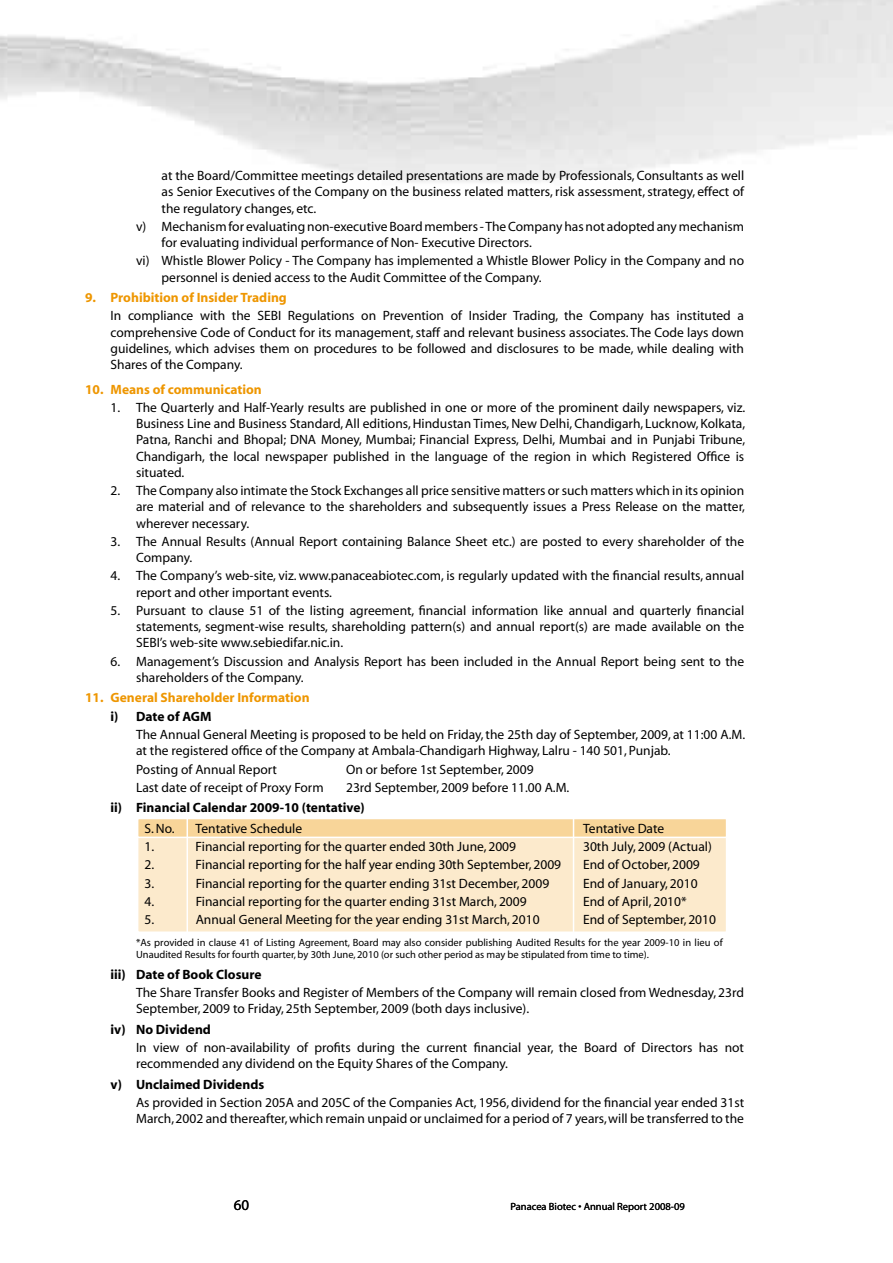
<style>
.page{position:relative;width:893px;height:1263px;background:#fff}
.page>*{position:absolute;margin:0;border:0;box-sizing:border-box;transform-origin:0 0}
.t1{font:15px "Myriad Pro";color:#000}
.t2{font:13.5px/16.2px "Myriad";color:#000}
.t3{font:700 13.5px "Myriad";color:#000}
.t4{font:700 13.5px "Myriad";color:#ee9601}
.t5{font:10.5px/12.6px "Myriad";color:#000}
</style>
<div class="page">
<div style="left:137px;top:818px;width:590px;height:115px;background:#fceacc;border:2px solid #fff"></div>
<div style="left:137px;top:818px;width:590px;height:20px;background:#f8d599;border:2px solid #fff"></div>
<hr style="left:573px;top:819px;width:1px;height:113px;background:#fff">
<hr style="left:187px;top:819px;width:1px;height:113px;background:#fff">
<p class="t2" style="left:162px;top:168px;width:584px;text-align:justify">at the Board/Committee meetings detailed presentations are made by Professionals, Consultants as well as Senior Executives of the Company on the business related matters, risk assessment, strategy, effect of the regulatory changes, etc.</p>
<p class="t2" style="left:162px;top:219px;width:584px;text-indent:-26px">v) Mechanism for evaluating non-executive Board members - The Company has not adopted any mechanism for evaluating individual performance of Non- Executive Directors.</p>
<p class="t2" style="left:162px;top:253px;width:584px;text-indent:-26px">vi) Whistle Blower Policy - The Company has implemented a Whistle Blower Policy in the Company and no personnel is denied access to the Audit Committee of the Company.</p>
<p class="t4" style="left:85px;top:291px;width:203px">9. Prohibition of Insider Trading</p>
<p class="t2" style="left:111px;top:308px;width:635px;text-align:justify">In compliance with the SEBI Regulations on Prevention of Insider Trading, the Company has instituted a comprehensive Code of Conduct for its management, staff and relevant business associates. The Code lays down guidelines, which advises them on procedures to be followed and disclosures to be made, while dealing with Shares of the Company.</p>
<p class="t4" style="left:85px;top:382px;width:178px">10. Means of communication</p>
<p class="t2" style="left:136px;top:400px;width:611px;text-align:justify;text-indent:-26px">1. The Quarterly and Half-Yearly results are published in one or more of the prominent daily newspapers, viz.<br>Business Line and Business Standard, All editions, Hindustan Times, New Delhi, Chandigarh, Lucknow, Kolkata, Patna, Ranchi and Bhopal; DNA Money, Mumbai; Financial Express, Delhi, Mumbai and in Punjabi Tribune, Chandigarh, the local newspaper published in the language of the region in which Registered Office is situated.</p>
<p class="t2" style="left:136px;top:483px;width:610px;text-align:justify;text-indent:-26px">2. The Company also intimate the Stock Exchanges all price sensitive matters or such matters which in its opinion are material and of relevance to the shareholders and subsequently issues a Press Release on the matter, wherever necessary.</p>
<p class="t2" style="left:136px;top:534px;width:610px;text-indent:-26px">3. The Annual Results (Annual Report containing Balance Sheet etc.) are posted to every shareholder of the<br>Company.</p>
<p class="t2" style="left:136px;top:568px;width:610px;text-indent:-26px">4. The Company’s web-site, viz. www.panaceabiotec.com, is regularly updated with the financial results, annual report and other important events.</p>
<p class="t2" style="left:136px;top:603px;width:610px;text-align:justify;text-indent:-26px">5. Pursuant to clause 51 of the listing agreement, financial information like annual and quarterly financial statements, segment-wise results, shareholding pattern(s) and annual report(s) are made available on the SEBI’s web-site www.sebiedifar.nic.in.</p>
<p class="t2" style="left:136px;top:654px;width:610px;text-indent:-26px">6. Management’s Discussion and Analysis Report has been included in the Annual Report being sent to the shareholders of the Company.</p>
<p class="t4" style="left:85px;top:691px;width:226px">11. General Shareholder Information</p>
<p class="t3" style="left:111px;top:709px;width:102px">i) Date of AGM</p>
<p class="t2" style="left:136px;top:727px;width:611px">The Annual General Meeting is proposed to be held on Friday, the 25th day of September, 2009, at 11:00 A.M. at the registered office of the Company at Ambala-Chandigarh Highway, Lalru - 140 501, Punjab.</p>
<p class="t2" style="left:136px;top:761px;width:142px">Posting of Annual Report</p>
<p class="t2" style="left:346px;top:761px;width:189px">On or before 1st September, 2009</p>
<p class="t2" style="left:136px;top:780px;width:189px">Last date of receipt of Proxy Form</p>
<p class="t2" style="left:346px;top:780px;width:225px">23rd September, 2009 before 11.00 A.M.</p>
<p class="t3" style="left:111px;top:801px;width:256px">ii) Financial Calendar 2009-10 (tentative)</p>
<p class="t2" style="left:145px;top:821px;width:32px">S. No.</p>
<p class="t2" style="left:196px;top:821px;width:108px">Tentative Schedule</p>
<p class="t2" style="left:583px;top:821px;width:83px">Tentative Date</p>
<p class="t2" style="left:145px;top:839px;width:11px">1.</p>
<p class="t2" style="left:196px;top:839px;width:322px">Financial reporting for the quarter ended 30th June, 2009</p>
<p class="t2" style="left:583px;top:839px;width:130px">30th July, 2009 (Actual)</p>
<p class="t2" style="left:145px;top:857px;width:11px">2.</p>
<p class="t2" style="left:196px;top:857px;width:367px">Financial reporting for the half year ending 30th September, 2009</p>
<p class="t2" style="left:583px;top:857px;width:118px">End of October, 2009</p>
<p class="t2" style="left:145px;top:876px;width:11px">3.</p>
<p class="t2" style="left:196px;top:876px;width:355px">Financial reporting for the quarter ending 31st December, 2009</p>
<p class="t2" style="left:583px;top:876px;width:116px">End of January, 2010</p>
<p class="t2" style="left:145px;top:894px;width:11px">4.</p>
<p class="t2" style="left:196px;top:894px;width:333px">Financial reporting for the quarter ending 31st March, 2009</p>
<p class="t2" style="left:583px;top:894px;width:105px">End of April, 2010*</p>
<p class="t2" style="left:145px;top:912px;width:11px">5.</p>
<p class="t2" style="left:196px;top:912px;width:345px">Annual General Meeting for the year ending 31st March, 2010</p>
<p class="t2" style="left:583px;top:912px;width:134px">End of September, 2010</p>
<p class="t5" style="left:136px;top:936px;width:588px">*As provided in clause 41 of Listing Agreement, Board may also consider publishing Audited Results for the year 2009-10 in lieu of<br>Unaudited Results for fourth quarter, by 30th June, 2010 (or such other period as may be stipulated from time to time).</p>
<p class="t3" style="left:111px;top:967px;width:153px">iii) Date of Book Closure</p>
<p class="t2" style="left:136px;top:985px;width:609px">The Share Transfer Books and Register of Members of the Company will remain closed from Wednesday, 23rd<br>September, 2009 to Friday, 25th September, 2009 (both days inclusive).</p>
<p class="t3" style="left:111px;top:1022px;width:102px">iv) No Dividend</p>
<p class="t2" style="left:136px;top:1040px;width:609px">In view of non-availability of profits during the current financial year, the Board of Directors has not recommended any dividend on the Equity Shares of the Company.</p>
<p class="t3" style="left:111px;top:1077px;width:155px">v) Unclaimed Dividends</p>
<p class="t2" style="left:136px;top:1095px;width:610px">As provided in Section 205A and 205C of the Companies Act, 1956, dividend for the financial year ended 31st<br>March, 2002 and thereafter, which remain unpaid or unclaimed for a period of 7 years, will be transferred to the</p>
<p class="t1" style="left:234px;top:1196px;width:17px">60</p>
<p class="t5" style="left:510px;top:1201px;width:176px">Panacea Biotec • Annual Report 2008-09</p>
</div>
